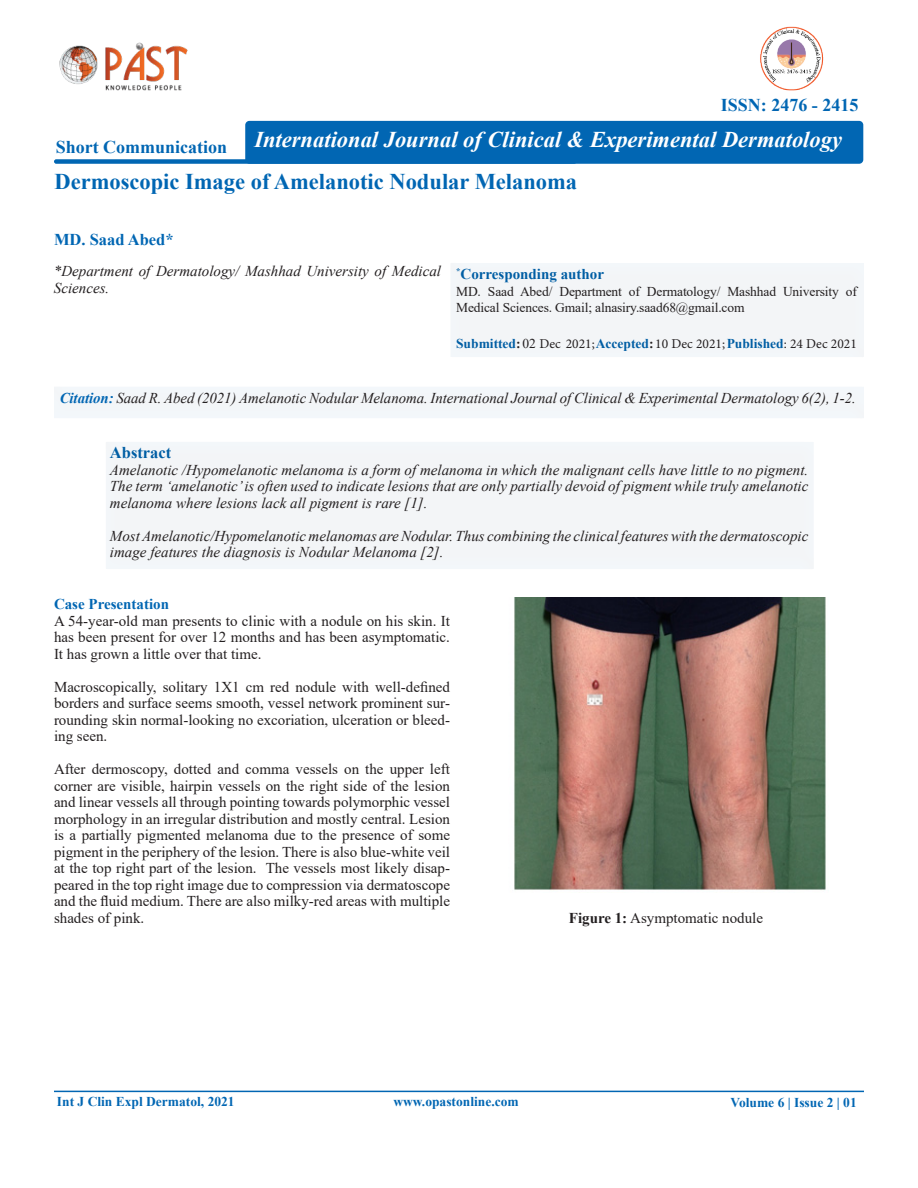
<style>
.page{position:relative;width:918px;height:1188px;background:#fff}
.page>*{position:absolute;margin:0;border:0;box-sizing:border-box;transform-origin:0 0}
.t1{font:italic 700 22.5px "Times New Roman";color:#fff}
.t2{font:700 22.5px "Times New Roman";color:#0166b3}
.t3{font:700 18px "Times New Roman";color:#0166b3}
.t4{font:700 16.5px "Times New Roman";color:#0166b3}
.t5{font:700 16.5px "Times New Roman";color:#005ea4}
.t6{font:15px/16.5px "Times New Roman";color:#231f20;text-align:justify}
.t7{font:italic 15px/16.5px "Times New Roman";color:#231f20}
.t8{font:700 15px "Times New Roman";color:#005ea4}
.t9{font:700 15px "Times New Roman";color:#0166b3}
.t10{font:13.5px/16.5px "Times New Roman";letter-spacing:-.01em;color:#231f20}
.t11{font:700 13.5px "Times New Roman";color:#0166b3}
.t12{font:13.5px "Minion Pro";color:#231f20}
.s1{font-family:"Times New Roman";font-weight:700;color:#005ea4}
.s2{font-family:"Times New Roman";font-weight:700}
.s3{font-family:"Times New Roman"}
.s4{font-weight:700;color:#0166b3}
.s5{font-weight:700}
</style>
<div class="page">
<div style="left:245px;top:121px;width:618px;height:43px;background:#0166b3;border-radius:4px"></div>
<div style="left:54px;top:159px;width:523px;height:5px;background:#0166b3;border-radius:2px"></div>
<hr style="left:54px;top:1091px;width:810px;height:1px;background:#0166b3">
<div style="left:446px;top:258px;width:420px;height:101px;background:#f3f5f7"></div>
<div style="left:103px;top:436px;width:712px;height:135px;background:#f3f5f7"></div>
<img style="left:760px;top:26px;width:64px;height:65px">
<img style="left:59px;top:42px;width:129px;height:49px">
<div style="left:52px;top:381px;width:814px;height:39px;background:#f3f7fa"></div>
<img style="left:514px;top:597px;width:312px;height:293px">
<p class="t3" style="left:56px;top:134px;width:173px">Short Communication</p>
<p class="t3" style="left:721px;top:92px;width:139px">ISSN: 2476 - 2415</p>
<p class="t1" style="left:254px;top:124px;width:589px">International Journal of Clinical &amp; Experimental Dermatology</p>
<p class="t2" style="left:55px;top:165px;width:524px">Dermoscopic Image of Amelanotic Nodular Melanoma</p>
<p class="t4" style="left:54px;top:227px;width:121px">MD. Saad Abed*</p>
<p class="t7" style="left:54px;top:263px;width:389px">*Department of Dermatology/ Mashhad University of Medical<br>Sciences.</p>
<p class="t8" style="left:456px;top:263px;width:149px"><sup>*</sup>Corresponding author</p>
<p class="t10" style="left:456px;top:282px;width:402px">MD. Saad Abed/ Department of Dermatology/ Mashhad University of<br>Medical Sciences. Gmail; alnasiry.saad68@gmail.com</p>
<p class="t12" style="left:456px;top:335px;width:402px"><span class="s1">Submitted</span><span class="s2">:</span> <span class="s3">02</span> Dec 2021;<span class="s1">Accepted</span><span class="s2">:</span> 10 Dec 2021; <span class="s1">Published</span>: 24 Dec 2021</p>
<p class="t7" style="left:60px;top:389px;width:798px"><span class="s4">Citation:</span> Saad R. Abed (2021) Amelanotic Nodular Melanoma. International Journal of Clinical &amp; Experimental Dermatology 6(2), 1-2.</p>
<p class="t5" style="left:110px;top:441px;width:63px">Abstract</p>
<p class="t7" style="left:110px;top:461px;width:700px;text-align:justify">Amelanotic /Hypomelanotic melanoma is a form of melanoma in which the malignant cells have little to no pigment.<br>The term ‘amelanotic’ is often used to indicate lesions that are only partially devoid of pigment while truly amelanotic melanoma where lesions lack all pigment is rare [1].</p>
<p class="t7" style="left:110px;top:527px;width:700px">Most Amelanotic/Hypomelanotic melanomas are Nodular. Thus combining the clinical features with the dermatoscopic image features the diagnosis is Nodular Melanoma [2].</p>
<p class="t9" style="left:54px;top:593px;width:117px">Case Presentation</p>
<p class="t6" style="left:54px;top:612px;width:398px">A 54-year-old man presents to clinic with a nodule on his skin. It has been present for over 12 months and has been asymptomatic.<br>It has grown a little over that time.</p>
<p class="t6" style="left:54px;top:678px;width:398px">Macroscopically, solitary 1X1 cm red nodule with well-defined borders and surface seems smooth, vessel network prominent sur&shy;rounding skin normal-looking no excoriation, ulceration or bleed&shy;ing seen.</p>
<p class="t6" style="left:54px;top:760px;width:398px">After dermoscopy, dotted and comma vessels on the upper left corner are visible, hairpin vessels on the right side of the lesion and linear vessels all through pointing towards polymorphic vessel morphology in an irregular distribution and mostly central. Lesion is a partially pigmented melanoma due to the presence of some pigment in the periphery of the lesion. There is also blue-white veil at the top right part of the lesion. The vessels most likely disap&shy;peared in the top right image due to compression via dermatoscope and the fluid medium. There are also milky-red areas with multiple shades of pink.</p>
<p class="t6" style="left:569px;top:909px;width:196px"><span class="s5">Figure 1:</span> Asymptomatic nodule</p>
<p class="t11" style="left:57px;top:1092px;width:179px">Int J Clin Expl Dermatol, 2021</p>
<p class="t11" style="left:393px;top:1092px;width:127px">www.opastonline.com</p>
<p class="t11" style="left:731px;top:1093px;width:128px">Volume 6 | Issue 2 | 01</p>
</div>
